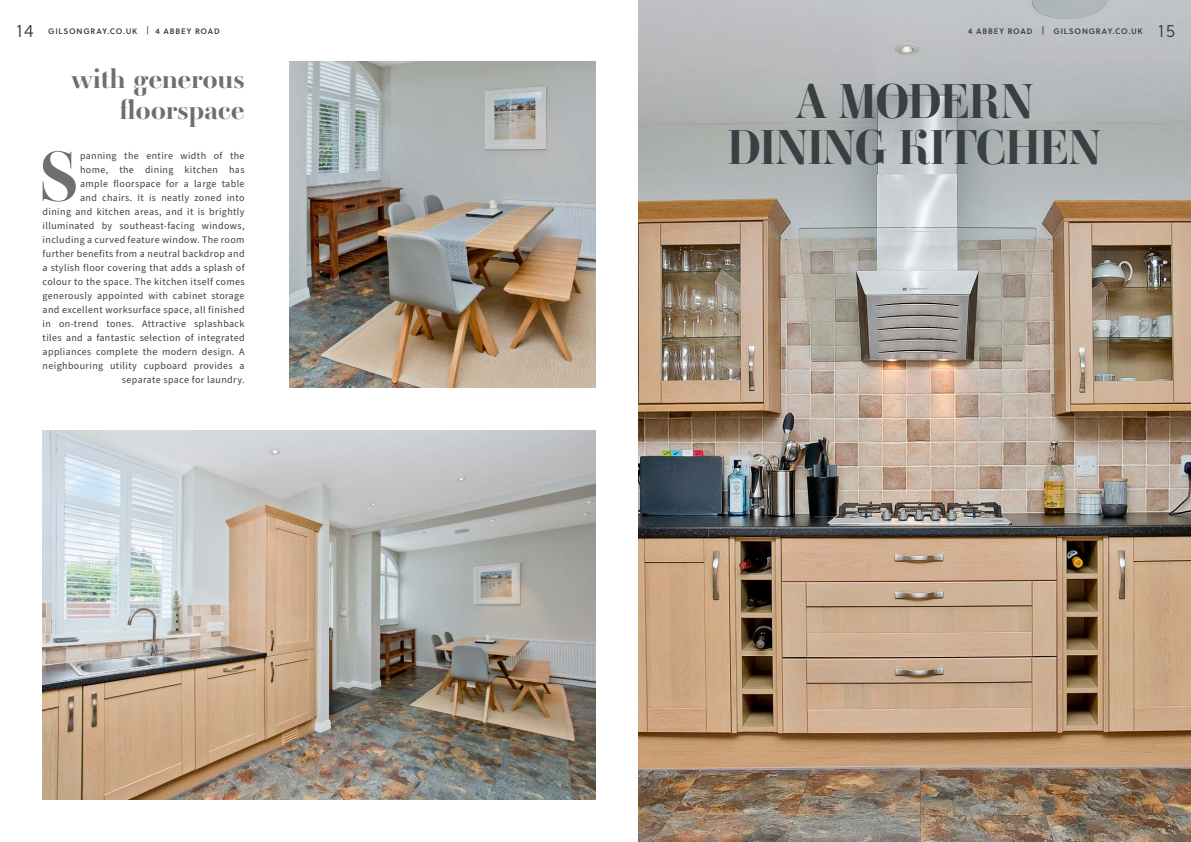
<style>
.page{position:relative;width:1191px;height:842px;background:#fff}
.page>*{position:absolute;margin:0;border:0;box-sizing:border-box;transform-origin:0 0}
.t1{font:700 69.5px "Ambroise Std";color:#706f6f}
.t2{font:700 48px/46px "Ambroise Std";letter-spacing:-.02em;color:#384044;text-align:center}
.t3{font:700 28px/31px "Ambroise Std";letter-spacing:.01em;color:#706f6f;text-align:right}
.t4{font:300 18px "Soleil";color:#384044}
.t5{font:10px/14px "Source Sans Pro";letter-spacing:.04em;color:#384044;text-align:right}
.t6{font:8px "Soleil Sb";letter-spacing:.1em;color:#384044}
.s1{font-family:"Soleil"}
</style>
<div class="page">
<img style="left:638px;top:0;width:553px;height:842px">
<img style="left:43px;top:431px;width:552px;height:368px">
<img style="left:289px;top:61px;width:306px;height:327px">
<h3 class="t4" style="left:16px;top:18px;width:19px">14</h3>
<p class="t6" style="left:48px;top:25px;width:173px">GILSONGRAY.CO.UK <span class="s1">|</span> 4 ABBEY ROAD</p>
<p class="t6" style="left:968px;top:25px;width:176px">4 ABBEY ROAD | GILSONGRAY.CO.UK</p>
<h3 class="t4" style="left:1158px;top:18px;width:18px">15</h3>
<h3 class="t3" style="left:71px;top:63px;width:175px">with generous floorspace</h3>
<h1 class="t1" style="left:39px;top:133px;width:40px">S</h1>
<p class="t5" style="left:43px;top:149px;width:203px">panning the entire width of the<br>home, the dining kitchen has<br>ample floorspace for a large table<br>and chairs. It is neatly zoned into<br>dining and kitchen areas, and it is brightly illuminated by southeast-facing windows, including a curved feature window. The room further benefits from a neutral backdrop and a stylish floor covering that adds a splash of colour to the space. The kitchen itself comes generously appointed with cabinet storage and excellent worksurface space, all finished in on-trend tones. Attractive splashback tiles and a fantastic selection of integrated appliances complete the modern design. A neighbouring utility cupboard provides a separate space for laundry.</p>
<h2 class="t2" style="left:727px;top:78px;width:375px">A MODERN<br>DINING KITCHEN</h2>
</div>
